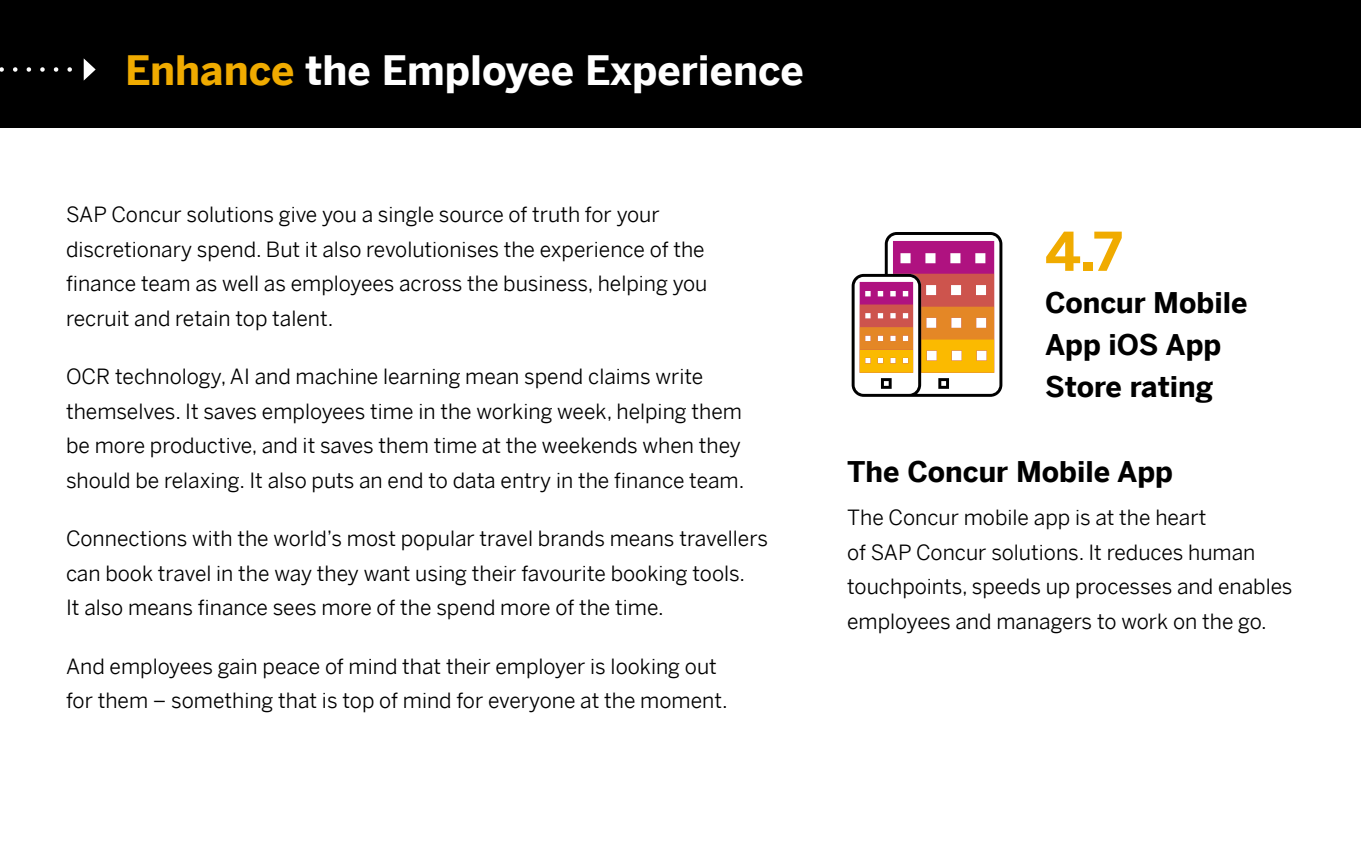
<style>
.page{position:relative;width:1361px;height:855px;background:#fff}
.page>*{position:absolute;margin:0;border:0;box-sizing:border-box;transform-origin:0 0}
.t1{font:700 52.95px "Benton Sans";color:#f0ab00}
.t2{font:700 40.5px "Benton Sans";color:#fff}
.t3{font:700 28.5px/42px "Benton Sans";color:#000}
.t4{font:21px/34.5px "Benton Sans";color:#000}
.s1{color:#f0ab00}
</style>
<div class="page">
<div style="left:0;top:0;width:1360px;height:128px;background:#000"></div>
<svg style="left:0;top:58px;width:96px;height:23px"></svg>
<svg style="left:851px;top:232px;width:151px;height:165px"></svg>
<h2 class="t2" style="left:125px;top:35px;width:680px"><span class="s1">Enhance</span> the Employee Experience</h2>
<p class="t4" style="left:66px;top:195px;width:643px">SAP Concur solutions give you a single source of truth for your discretionary spend. But it also revolutionises the experience of the finance team as well as employees across the business, helping you recruit and retain top talent.</p>
<p class="t4" style="left:66px;top:357px;width:680px">OCR technology, AI and machine learning mean spend claims write themselves. It saves employees time in the working week, helping them be more productive, and it saves them time at the weekends when they should be relaxing. It also puts an end to data entry in the finance team.</p>
<p class="t4" style="left:66px;top:519px;width:703px">Connections with the world’s most popular travel brands means travellers can book travel in the way they want using their favourite booking tools.<br>It also means finance sees more of the spend more of the time.</p>
<p class="t4" style="left:66px;top:646px;width:663px">And employees gain peace of mind that their employer is looking out for them – something that is top of mind for everyone at the moment.</p>
<h1 class="t1" style="left:1045px;top:205px;width:79px">4.7</h1>
<h3 class="t3" style="left:1045px;top:278px;width:204px">Concur Mobile<br>App iOS App<br>Store rating</h3>
<h3 class="t3" style="left:847px;top:448px;width:327px">The Concur Mobile App</h3>
<p class="t4" style="left:847px;top:498px;width:447px">The Concur mobile app is at the heart<br>of SAP Concur solutions. It reduces human touchpoints, speeds up processes and enables employees and managers to work on the go.</p>
</div>
